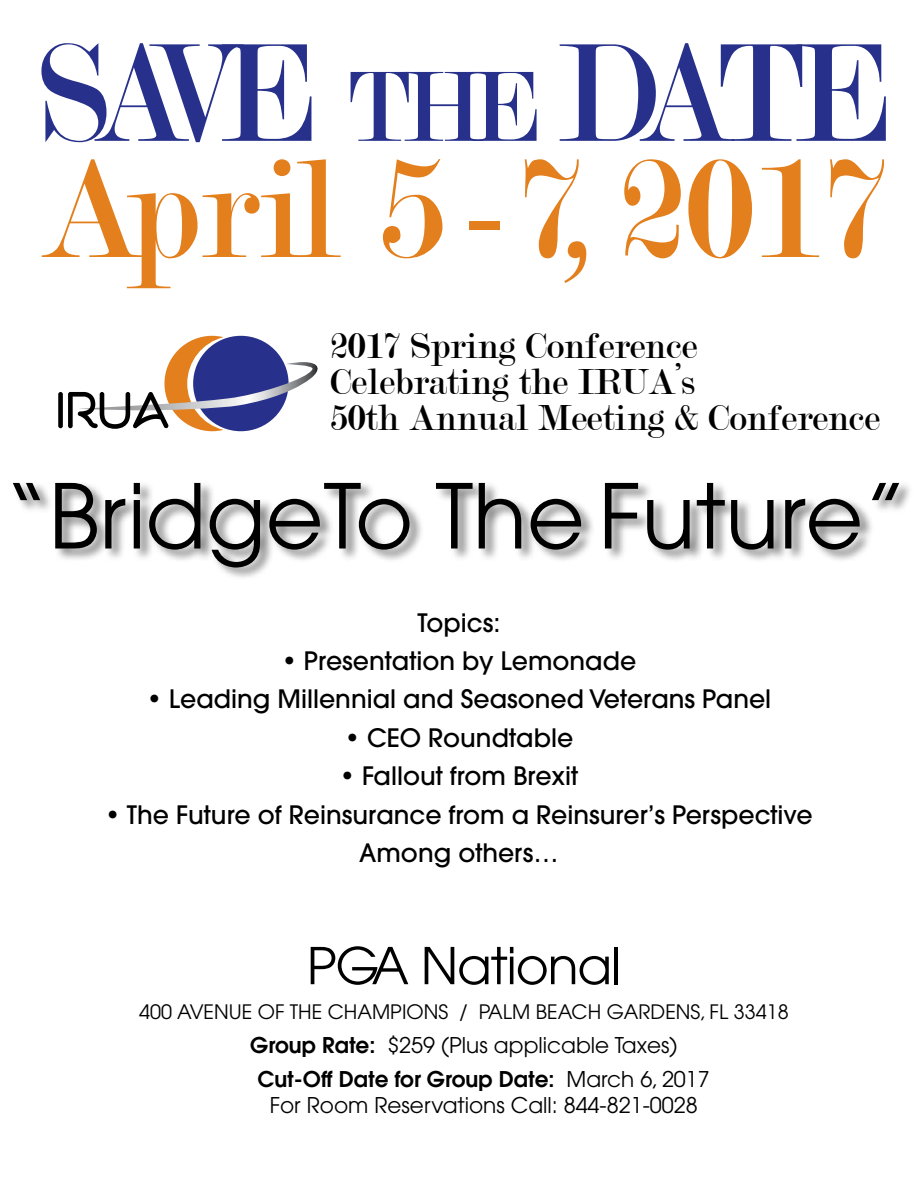
<style>
.page{position:relative;width:918px;height:1188px;background:#fff}
.page>*{position:absolute;margin:0;border:0;box-sizing:border-box;transform-origin:0 0}
.t1{font:149.55px/116.1px "Modern";letter-spacing:-.08em;color:#e37f1c}
.t2{font:88.65px "Avant Garde";color:#000}
.t3{font:50.4px "Avant Garde";letter-spacing:-.02em;color:#000}
.t4{font:39px/36.2px "Modern";color:#000}
.t5{font:500 25.2px/38.4px "Avant Garde";color:#000;text-align:center}
.t6{font:21.6px/34px "Avant Garde";color:#000}
.t7{font:19.8px "Avant Garde";color:#000}
.s1{color:#27318b}
.s2{font-size:106.8px;color:#27318b}
.s3{font-weight:600}
</style>
<div class="page">
<div style="left:13px;top:481px;width:901px;height:100px;background:#000;opacity:.51"></div>
<div style="left:58px;top:392px;width:5px;height:36px;background:#000;border-radius:2px"></div>
<svg style="left:68px;top:336px;width:250px;height:95px"></svg>
<h1 class="t1" style="left:39px;top:37px;width:852px"><span class="s1">SAVE</span> <span class="s2">THE</span> <span class="s1">DATE<br></span>April 5 -7, 2017</h1>
<h3 class="t4" style="left:330px;top:328px;width:551px">2017 Spring Conference<br>Celebrating the IRUA’s<br>50th Annual Meeting &amp; Conference</h3>
<h2 class="t2" style="left:4px;top:464px;width:904px">“BridgeTo The Future”</h2>
<p class="t5" style="left:418px;top:603px;width:84px">Topics:</p>
<p class="t5" style="left:282px;top:642px;width:356px">• Presentation by Lemonade</p>
<p class="t5" style="left:147px;top:680px;width:626px">• Leading Millennial and Seasoned Veterans Panel</p>
<p class="t5" style="left:345px;top:719px;width:230px">• CEO Roundtable</p>
<p class="t5" style="left:340px;top:757px;width:240px">• Fallout from Brexit</p>
<p class="t5" style="left:105px;top:795px;width:709px">• The Future of Reinsurance from a Reinsurer’s Perspective<br>Among others…</p>
<h3 class="t3" style="left:307px;top:936px;width:316px">PGA National</h3>
<p class="t7" style="left:139px;top:1000px;width:651px">400 Avenue of the Champions / Palm Beach Gardens, FL 33418</p>
<p class="t6" style="left:258px;top:1028px;width:454px;text-indent:-7px"><span class="s3">Group Rate:</span> $259 (Plus applicable Taxes)<br><span class="s3">Cut-Off Date for Group Date:</span> March 6, 2017</p>
<p class="t6" style="left:270px;top:1088px;width:430px">For Room Reservations Call: 844-821-0028</p>
</div>
